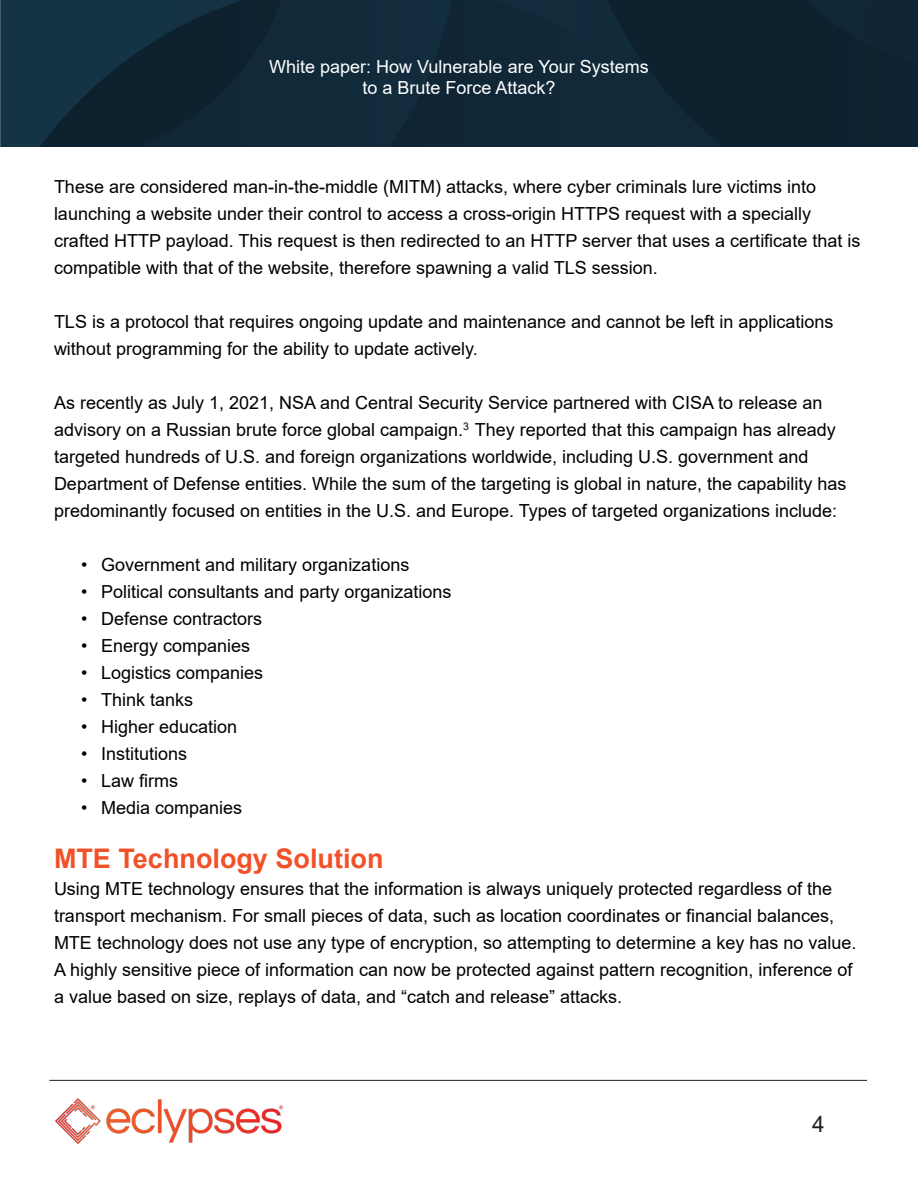
<style>
.page{position:relative;width:918px;height:1188px;background:#fff}
.page>*{position:absolute;margin:0;border:0;box-sizing:border-box;transform-origin:0 0}
.t1{font:700 27px "Arial";color:#f15128}
.t2{font:22.5px "Arial";color:#231f20}
.t3{font:18px/27px "Arial";color:#000}
.t4{font:18px/21.6px "Arial";color:#fff;text-align:center}
</style>
<div class="page">
<img style="left:0;top:0;width:918px;height:147px">
<img style="left:56px;top:1098px;width:226px;height:46px">
<hr style="left:49px;top:1080px;width:818px;height:1px;background:#231f20">
<p class="t4" style="left:269px;top:55px;width:381px">White paper: How Vulnerable are Your Systems to a Brute Force Attack?</p>
<p class="t3" style="left:54px;top:174px;width:808px">These are considered man-in-the-middle (MITM) attacks, where cyber criminals lure victims into launching a website under their control to access a cross-origin HTTPS request with a specially crafted HTTP payload. This request is then redirected to an HTTP server that uses a certificate that is compatible with that of the website, therefore spawning a valid TLS session.</p>
<p class="t3" style="left:54px;top:309px;width:781px">TLS is a protocol that requires ongoing update and maintenance and cannot be left in applications without programming for the ability to update actively.</p>
<p class="t3" style="left:54px;top:390px;width:794px">As recently as July 1, 2021, NSA and Central Security Service partnered with CISA to release an advisory on a Russian brute force global campaign.<sup>3</sup> They reported that this campaign has already targeted hundreds of U.S. and foreign organizations worldwide, including U.S. government and Department of Defense entities. While the sum of the targeting is global in nature, the capability has predominantly focused on entities in the U.S. and Europe. Types of targeted organizations include:</p>
<p class="t3" style="left:81px;top:552px;width:330px">• Government and military organizations</p>
<p class="t3" style="left:81px;top:579px;width:372px">• Political consultants and party organizations</p>
<p class="t3" style="left:81px;top:606px;width:183px">• Defense contractors</p>
<p class="t3" style="left:81px;top:633px;width:171px">• Energy companies</p>
<p class="t3" style="left:81px;top:660px;width:184px">• Logistics companies</p>
<p class="t3" style="left:81px;top:687px;width:114px">• Think tanks</p>
<p class="t3" style="left:81px;top:714px;width:158px">• Higher education</p>
<p class="t3" style="left:81px;top:741px;width:108px">• Institutions</p>
<p class="t3" style="left:81px;top:768px;width:99px">• Law firms</p>
<p class="t3" style="left:81px;top:795px;width:163px">• Media companies</p>
<p class="t1" style="left:54px;top:840px;width:331px">MTE Technology Solution</p>
<p class="t3" style="left:54px;top:876px;width:804px">Using MTE technology ensures that the information is always uniquely protected regardless of the transport mechanism. For small pieces of data, such as location coordinates or financial balances, MTE technology does not use any type of encryption, so attempting to determine a key has no value.<br>A highly sensitive piece of information can now be protected against pattern recognition, inference of a value based on size, replays of data, and “catch and release” attacks.</p>
<p class="t2" style="left:812px;top:1109px;width:14px">4</p>
</div>
